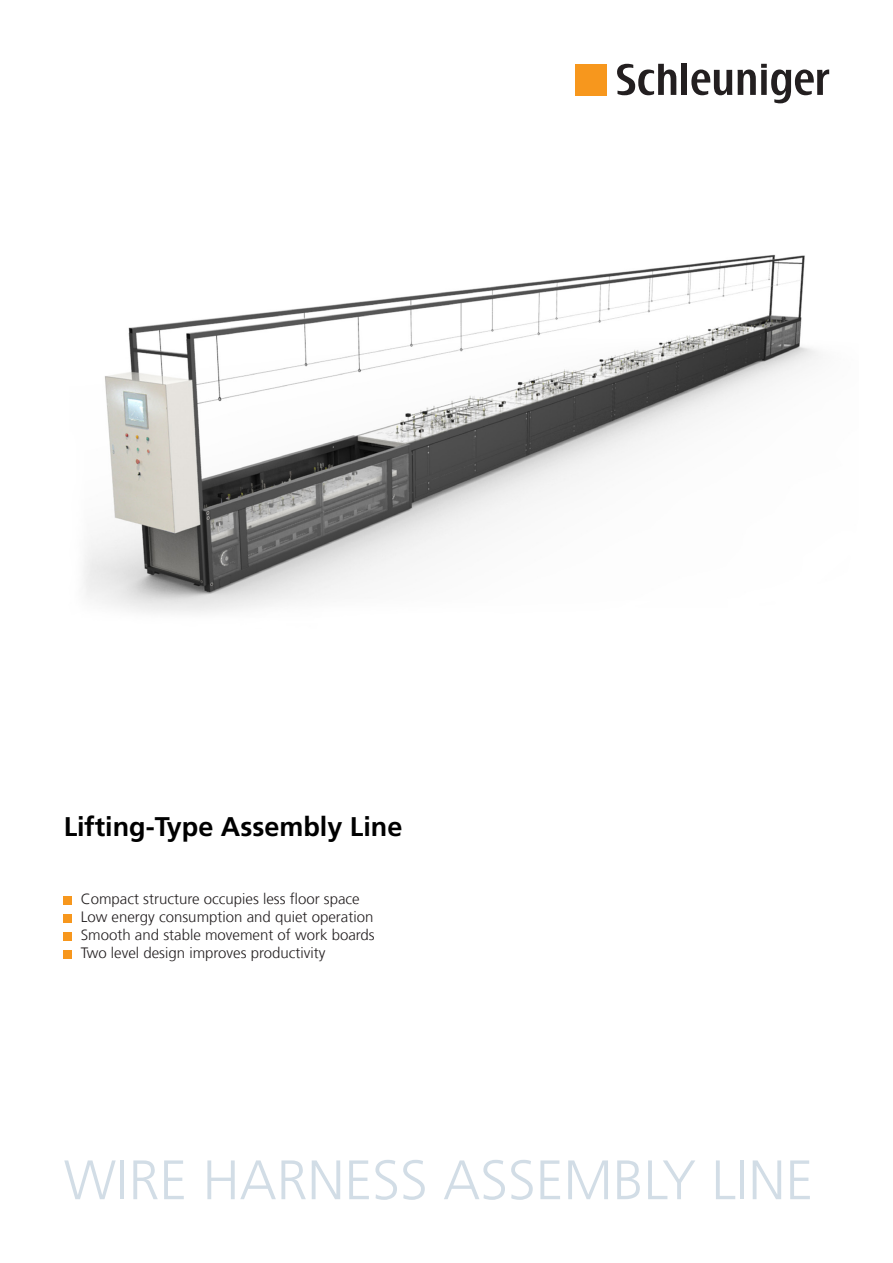
<style>
.page{position:relative;width:893px;height:1263px;background:#fff}
.page>*{position:absolute;margin:0;border:0;box-sizing:border-box;transform-origin:0 0}
.t1{font:300 55.5px "Frutiger LT Com";color:#d2dde6}
.t2{font:700 27px "Frutiger LT Com";color:#000}
.copy{font:300 15px/18px "Frutiger LT Com";color:#231f20}
</style>
<div class="page">
<div style="left:576px;top:64px;width:31px;height:31px;background:#f7971d"></div>
<div style="left:681px;top:64px;width:6px;height:31px;background:#231f20"></div>
<svg style="left:691px;top:64px;width:138px;height:39px"></svg>
<svg style="left:617px;top:64px;width:59px;height:31px"></svg>
<div style="left:64px;top:896px;width:8px;height:8px;background:#f7971d"></div>
<div style="left:64px;top:914px;width:8px;height:8px;background:#f7971d"></div>
<div style="left:64px;top:932px;width:8px;height:8px;background:#f7971d"></div>
<div style="left:64px;top:950px;width:8px;height:8px;background:#f7971d"></div>
<img style="left:84px;top:254px;width:734px;height:359px">
<p class="t2" style="left:64px;top:811px;width:340px">Lifting-Type Assembly Line</p>
<p class="copy" style="left:81px;top:890px;width:294px">Compact structure occupies less floor space<br>Low energy consumption and quiet operation</p>
<p class="copy" style="left:81px;top:926px;width:295px">Smooth and stable movement of work boards<br>Two level design improves productivity</p>
<p class="t1" style="left:64px;top:1148px;width:751px">WIRE HARNESS ASSEMBLY LINE</p>
</div>
